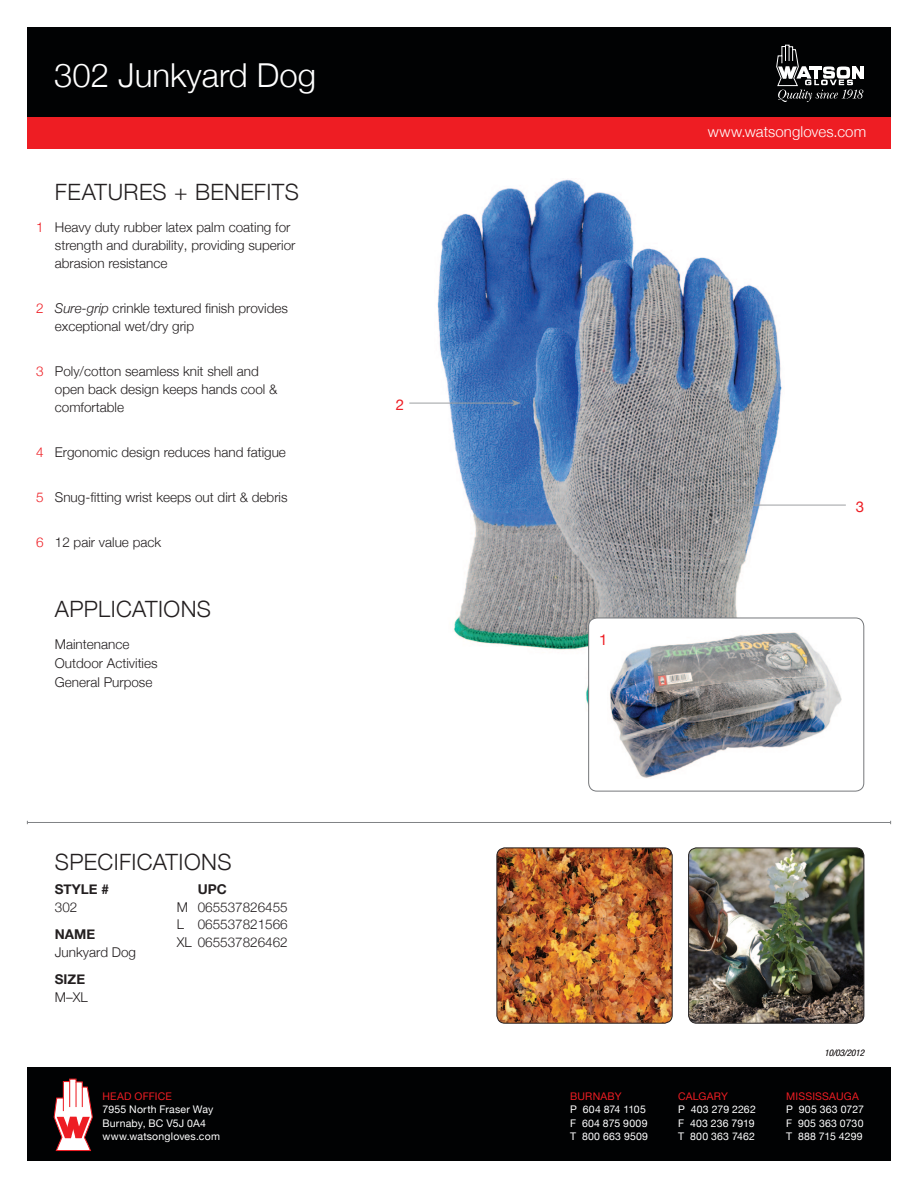
<style>
.page{position:relative;width:918px;height:1188px;background:#fff}
.page>*{position:absolute;margin:0;border:0;box-sizing:border-box;transform-origin:0 0}
.t1{font:300 33px "Helvetica Neue";color:#fff}
.Main_Heading{font:300 22.5px "Helvetica Neue";letter-spacing:.02em;color:#231f20}
.t2{font:300 15px "Helvetica Neue";letter-spacing:.005em;color:#fff}
.Glove_Numbers{font:15px "Helvetica Neue";color:#ee1d23}
.Applications{font:300 13.5px/18px "Helvetica Neue";color:#231f20}
.t3{font:700 13.5px/18px "Helvetica Neue";color:#231f20}
.t4{font:10.5px/13.5px "Helvetica Neue";letter-spacing:.02em;color:#fff}
.t5{font:10.5px "Helvetica Neue";letter-spacing:.02em;color:#ee1d23}
.t6{font:10.5px "Helvetica Neue";letter-spacing:-.005em;color:#fff}
.Modifcation_Date{font:italic 300 condensed 9px "Helvetica Neue LT Std";color:#231f20}
.s1{color:#ee1d23}
.s2{font-style:italic}
.s3{font-weight:300}
.s4{font-weight:700}
</style>
<div class="page">
<img style="left:435px;top:179px;width:350px;height:526px">
<div style="left:27px;top:27px;width:864px;height:93px;background:#010203"></div>
<div style="left:27px;top:117px;width:864px;height:31px;background:#ee1d23"></div>
<div style="left:27px;top:1068px;width:864px;height:93px;background:#010203"></div>
<svg style="left:53px;top:1078px;width:40px;height:73px"></svg>
<svg style="left:776px;top:45px;width:88px;height:57px"></svg>
<hr style="left:27px;top:822px;width:864px;height:1px;background:#808285">
<img style="left:497px;top:848px;width:175px;height:175px">
<div style="left:497px;top:848px;width:175px;height:175px;border:1px solid #231f20;border-radius:8px"></div>
<img style="left:689px;top:848px;width:175px;height:175px">
<div style="left:688px;top:848px;width:176px;height:175px;border:1px solid #231f20;border-radius:8px"></div>
<hr style="left:679px;top:505px;width:167px;height:1px;background:#9d9fa2">
<svg style="left:672px;top:502px;width:9px;height:6px"></svg>
<hr style="left:409px;top:403px;width:105px;height:1px;background:#9d9fa2">
<svg style="left:512px;top:400px;width:9px;height:6px"></svg>
<div style="left:589px;top:618px;width:275px;height:173px;background:#fff;border-radius:8px"></div>
<img style="left:610px;top:632px;width:232px;height:146px">
<div style="left:588px;top:618px;width:276px;height:173px;border:1px solid #76787b;border-radius:8px"></div>
<h1 class="t1" style="left:54px;top:49px;width:264px">302 Junkyard Dog</h1>
<p class="Main_Heading" style="left:55px;top:174px;width:245px">FEATURES + BENEFITS</p>
<p class="Applications" style="left:55px;top:217px;width:242px;text-indent:-19px"><span class="s1">1</span> Heavy duty rubber latex palm coating for strength and durability, providing superior abrasion resistance</p>
<p class="Applications" style="left:55px;top:298px;width:235px;text-indent:-19px"><span class="s1">2</span> <span class="s2">Sure-grip</span> crinkle textured finish provides exceptional wet/dry grip</p>
<p class="Applications" style="left:55px;top:361px;width:224px;text-indent:-19px"><span class="s1">3</span> Poly/cotton seamless knit shell and open back design keeps hands cool &amp; comfortable</p>
<p class="Applications" style="left:36px;top:442px;width:251px"><span class="s1">4</span> Ergonomic design reduces hand fatigue</p>
<p class="Applications" style="left:36px;top:487px;width:253px"><span class="s1">5</span> Snug-fitting wrist keeps out dirt &amp; debris</p>
<p class="Applications" style="left:36px;top:532px;width:127px"><span class="s1">6</span> 12 pair value pack</p>
<p class="Main_Heading" style="left:55px;top:591px;width:158px">APPLICATIONS</p>
<p class="Applications" style="left:55px;top:634px;width:76px">Maintenance</p>
<p class="Applications" style="left:55px;top:654px;width:104px">Outdoor Activities</p>
<p class="Applications" style="left:55px;top:673px;width:99px">General Purpose</p>
<p class="Main_Heading" style="left:55px;top:843px;width:178px">SPECIFICATIONS</p>
<p class="t3" style="left:55px;top:879px;width:56px">STYLE #<br><span class="s3">302</span></p>
<p class="Applications" style="left:55px;top:924px;width:83px"><span class="s4">NAME<br></span>Junkyard Dog</p>
<p class="t3" style="left:55px;top:969px;width:34px">SIZE<br><span class="s3">M–XL</span></p>
<p class="Applications" style="left:177px;top:879px;width:113px;text-indent:21px"><span class="s4">UPC<br></span>M 065537826455<br>L 065537821566<br>XL 065537826462</p>
<p class="t5" style="left:103px;top:1087px;width:71px">HEAD OFFICE</p>
<p class="t4" style="left:103px;top:1102px;width:119px">7955 North Fraser Way<br>Burnaby, BC V5J 0A4 www.watsongloves.com</p>
<p class="Glove_Numbers" style="left:396px;top:392px;width:10px">2</p>
<p class="t2" style="left:708px;top:119px;width:160px">www.watsongloves.com</p>
<p class="Glove_Numbers" style="left:599px;top:627px;width:10px">1</p>
<p class="Glove_Numbers" style="left:856px;top:494px;width:10px">3</p>
<p class="Modifcation_Date" style="left:824px;top:1047px;width:41px">10/03/2012</p>
<p class="t5" style="left:570px;top:1087px;width:53px">BURNABY</p>
<p class="t5" style="left:678px;top:1087px;width:51px">CALGARY</p>
<p class="t5" style="left:786px;top:1087px;width:74px">MISSISSAUGA</p>
<p class="t6" style="left:570px;top:1100px;width:77px">P 604 874 1105</p>
<p class="t4" style="left:678px;top:1102px;width:79px">P 403 279 2262</p>
<p class="t4" style="left:786px;top:1102px;width:79px">P 905 363 0727</p>
<p class="t4" style="left:570px;top:1115px;width:79px">F 604 875 9009</p>
<p class="t4" style="left:678px;top:1115px;width:78px">F 403 236 7919</p>
<p class="t4" style="left:786px;top:1115px;width:79px">F 905 363 0730</p>
<p class="t4" style="left:570px;top:1129px;width:79px">T 800 663 9509</p>
<p class="t4" style="left:678px;top:1129px;width:78px">T 800 363 7462</p>
<p class="t4" style="left:786px;top:1129px;width:78px">T 888 715 4299</p>
</div>
